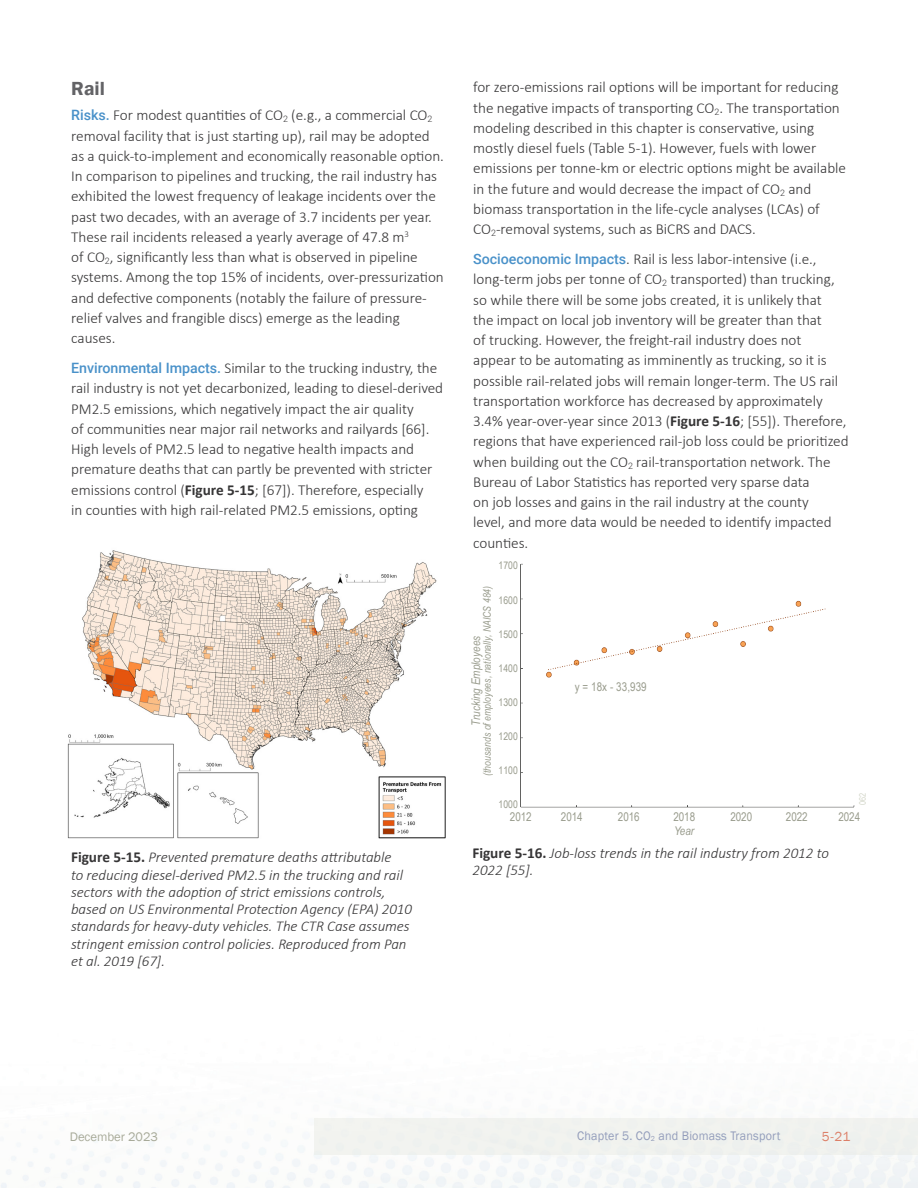
<style>
.page{position:relative;width:918px;height:1188px;background:#fff}
.page>*{position:absolute;margin:0;border:0;box-sizing:border-box;transform-origin:0 0}
._00_Heading-03_GREP{font:600 19.5px "Franklin Gothic";color:#636366}
._05_text_with_GREP_styles{font:300 15.15px/20.2px "Calibri";letter-spacing:-.005em;color:#363536}
._09_Figure_with_GREP{font:italic 300 15px/17.2px "Calibri";letter-spacing:-.005em;color:#363536}
.t1{font:13.5px "Franklin Gothic";color:#dc7f68}
.t2{font:12.75px "Franklin Gothic";letter-spacing:.015em;color:#939dbb;scale:.95 1}
.t3{font:12.75px "Franklin Gothic";letter-spacing:-.005em;color:#a7aa99}
.t4{font:12px "Arial Narrow";color:#999c8d}
.t5{font:italic 12px "Arial Narrow";letter-spacing:.005em;color:#999c8d}
.t6{font:italic 10.5px "Arial Narrow";letter-spacing:.005em;color:#999c8d}
.t7{font:10.5px "Arial Narrow";color:#999c8d}
.t8{font:9px "Arial Narrow";color:#d4d7ca}
.s1{font-family:"Roboto";font-weight:500;font-size:14.25px;color:#4991c9}
.s2{font-weight:700}
.s3{font-weight:700;font-style:normal;font-size:15.15px}
</style>
<div class="page">
<div style="left:314px;top:1118px;width:604px;height:36px;background:#f1f2ef"></div>
<img style="left:67px;top:550px;width:379px;height:289px">
<img style="left:520px;top:563px;width:334px;height:245px">
<div style="left:560px;top:685px;width:81px;height:18px;background:#fff"></div>
<p class="_00_Heading-03_GREP" style="left:71px;top:76px;width:35px">Rail</p>
<p class="_05_text_with_GREP_styles" style="left:71px;top:105px;width:374px"><span class="s1">Risks.</span> For modest quantities of CO<sub>2</sub> (e.g., a commercial CO<sub>2 </sub>removal facility that is just starting up), rail may be adopted as a quick-to-implement and economically reasonable option.<br>In comparison to pipelines and trucking, the rail industry has exhibited the lowest frequency of leakage incidents over the past two decades, with an average of 3.7 incidents per year.<br>These rail incidents released a yearly average of 47.8 m<sup>3<br></sup>of CO<sub>2</sub>, significantly less than what is observed in pipeline systems. Among the top 15% of incidents, over-pressurization and defective components (notably the failure of pressure&shy;relief valves and frangible discs) emerge as the leading causes.</p>
<p class="_05_text_with_GREP_styles" style="left:71px;top:358px;width:373px"><span class="s1">Environmental Impacts.</span> Similar to the trucking industry, the rail industry is not yet decarbonized, leading to diesel-derived PM2.5 emissions, which negatively impact the air quality<br>of communities near major rail networks and railyards [66].<br>High levels of PM2.5 lead to negative health impacts and premature deaths that can partly be prevented with stricter emissions control (<span class="s2">Figure 5-15</span>; [67]). Therefore, especially<br>in counties with high rail-related PM2.5 emissions, opting</p>
<p class="_09_Figure_with_GREP" style="left:71px;top:849px;width:342px"><span class="s3">Figure 5-15.</span> Prevented premature deaths attributable<br>to reducing diesel-derived PM2.5 in the trucking and rail sectors with the adoption of strict emissions controls, based on US Environmental Protection Agency (EPA) 2010 standards for heavy-duty vehicles. The CTR Case assumes stringent emission control policies. Reproduced from Pan et al. 2019 [67].</p>
<p class="_05_text_with_GREP_styles" style="left:473px;top:77px;width:374px">for zero-emissions rail options will be important for reducing the negative impacts of transporting CO<sub>2</sub>. The transportation modeling described in this chapter is conservative, using mostly diesel fuels (Table 5-1). However, fuels with lower emissions per tonne-km or electric options might be available in the future and would decrease the impact of CO<sub>2</sub> and biomass transportation in the life-cycle analyses (LCAs) of CO<sub>2</sub>-removal systems, such as BiCRS and DACS.</p>
<p class="_05_text_with_GREP_styles" style="left:473px;top:249px;width:377px"><span class="s1">Socioeconomic Impacts</span>. Rail is less labor-intensive (i.e., long-term jobs per tonne of CO<sub>2</sub> transported) than trucking, so while there will be some jobs created, it is unlikely that<br>the impact on local job inventory will be greater than that<br>of trucking. However, the freight-rail industry does not<br>appear to be automating as imminently as trucking, so it is possible rail-related jobs will remain longer-term. The US rail transportation workforce has decreased by approximately 3.4% year-over-year since 2013 (<span class="s2">Figure 5-16</span>; [55]). Therefore, regions that have experienced rail-job loss could be prioritized when building out the CO<sub>2</sub> rail-transportation network. The Bureau of Labor Statistics has reported very sparse data<br>on job losses and gains in the rail industry at the county<br>level, and more data would be needed to identify impacted counties.</p>
<p class="t7" style="left:499px;top:558px;width:21px">1700</p>
<p class="t7" style="left:499px;top:592px;width:21px">1600</p>
<p class="t7" style="left:499px;top:626px;width:21px">1500</p>
<p class="t7" style="left:499px;top:660px;width:21px">1400</p>
<p class="t7" style="left:499px;top:695px;width:21px">1300</p>
<p class="t7" style="left:499px;top:729px;width:21px">1200</p>
<p class="t7" style="left:499px;top:763px;width:21px">1100</p>
<p class="t7" style="left:499px;top:797px;width:21px">1000</p>
<p class="t6" style="left:480px;top:776px;width:192px;rotate:-90deg">(thousands of employees, nationally, NAICS 484)</p>
<p class="t5" style="left:468px;top:726px;width:91px;rotate:-90deg">Trucking Employees</p>
<p class="t4" style="left:575px;top:678px;width:73px">y = 18x - 33,939</p>
<p class="t8" style="left:856px;top:805px;width:14px;rotate:-90deg">062</p>
<p class="t4" style="left:510px;top:808px;width:23px">2012</p>
<p class="t4" style="left:561px;top:808px;width:23px">2014</p>
<p class="t4" style="left:618px;top:808px;width:23px">2016</p>
<p class="t4" style="left:673px;top:808px;width:23px">2018</p>
<p class="t4" style="left:730px;top:808px;width:23px">2020</p>
<p class="t4" style="left:786px;top:808px;width:23px">2022</p>
<p class="t4" style="left:838px;top:808px;width:23px">2024</p>
<p class="t5" style="left:674px;top:823px;width:21px">Year</p>
<p class="_09_Figure_with_GREP" style="left:472px;top:844px;width:358px"><span class="s3">Figure 5-16.</span> Job-loss trends in the rail industry from 2012 to<br>2022 [55].</p>
<p class="t3" style="left:70px;top:1129px;width:90px">December 2023</p>
<p class="t2" style="left:577px;top:1128px;width:216px">Chapter 5. CO<sub>2</sub> and Biomass Transport</p>
<p class="t1" style="left:822px;top:1128px;width:30px">5-21</p>
</div>
